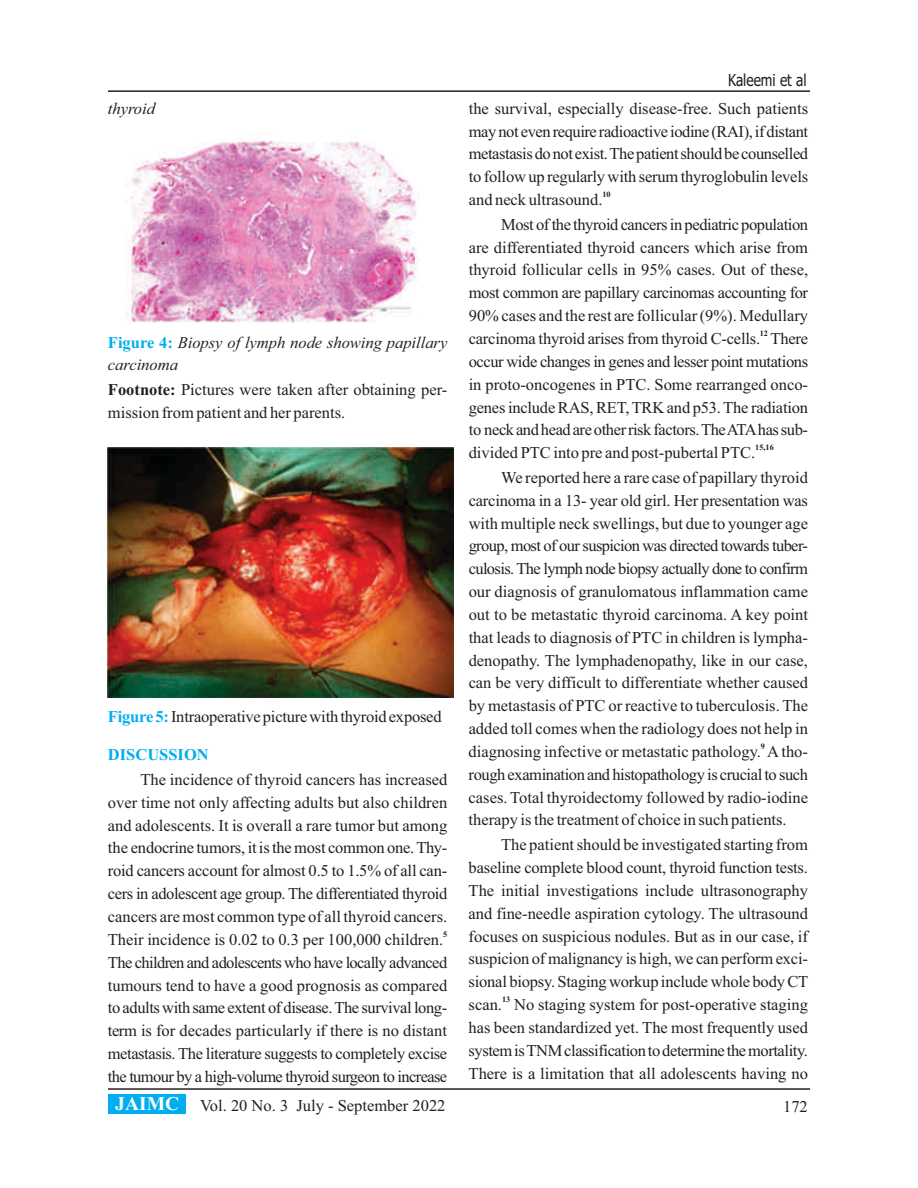
<style>
.page{position:relative;width:918px;height:1188px;background:#fff}
.page>*{position:absolute;margin:0;border:0;box-sizing:border-box;transform-origin:0 0}
.t1{font:16.5px/22.8px "Times New Roman";color:#231f20;text-align:justify}
.t2{font:16.5px/22.8px "Times New Roman";letter-spacing:-.025em;color:#231f20}
.t3{font:italic 16.5px/22.8px "Times New Roman";color:#231f20}
.t4{font:16.5px "Tahoma";color:#231f20;scale:.84 1}
.t5{font:700 16.5px "Times New Roman";color:#00aeef}
.t6{font:700 8.25px "Times New Roman";color:#231f20}
.s1{font-weight:700;font-style:normal;color:#00aeef}
.s2{font-weight:700}
.s3{font-weight:700;color:#00aeef}
.s4{font-weight:700;font-size:19.5px;color:#fff}
</style>
<div class="page">
<hr style="left:108px;top:1088px;width:702px;height:2px;background:#231f20">
<div style="left:108px;top:1094px;width:77px;height:20px;background:#00aeef"></div>
<hr style="left:108px;top:90px;width:702px;height:2px;background:#231f20">
<img style="left:125px;top:140px;width:294px;height:183px">
<img style="left:108px;top:448px;width:346px;height:249px">
<p class="t3" style="left:108px;top:98px;width:49px">thyroid</p>
<p class="t3" style="left:108px;top:332px;width:341px"><span class="s1">Figure 4:</span> Biopsy of lymph node showing papillary carcinoma</p>
<p class="t1" style="left:108px;top:380px;width:341px"><span class="s2">Footnote:</span> Pictures were taken after obtaining per&shy;mission from patient and her parents.</p>
<p class="t1" style="left:108px;top:707px;width:335px"><span class="s3">Figure5:</span>Intraoperativepicturewith thyroidexposed</p>
<p class="t5" style="left:108px;top:749px;width:102px">DISCUSSION</p>
<p class="t1" style="left:108px;top:770px;width:341px;text-indent:32px">The incidence of thyroid cancers has increased over time not only affecting adults but also children and adolescents. It is overall a rare tumor but among the endocrine tumors, it isthemost common one.Thy&shy;roid cancers account for almost 0.5 to 1.5% of all can&shy;cers in adolescent age group. The differentiated thyroid cancers are most common type of all thyroid cancers.</p>
<p class="t6" style="left:443px;top:931px;width:6px">5</p>
<p class="t2" style="left:108px;top:930px;width:341px">Their incidence is 0.02 to 0.3 per 100,000 children.<br>The children and adolescents who have locally advanced tumours tend to have a good prognosis as compared to adults with same extent of disease.The survival long&shy;term is for decades particularly if there is no distant metastasis. The literature suggests to completely excise the tumour by a high-volume thyroid surgeon to increase</p>
<p class="t4" style="left:728px;top:73px;width:95px">Kaleemi et al</p>
<p class="t1" style="left:469px;top:98px;width:341px">the survival, especially disease-free. Such patients maynot evenrequire radioactive iodine (RAI),ifdistant metastasisdonot exist.Thepatientshouldbe counselled to follow up regularly with serum thyroglobulin levels</p>
<p class="t6" style="left:602px;top:191px;width:10px">10</p>
<p class="t2" style="left:501px;top:189px;width:308px;line-height:24.6px;text-indent:-32px">and neck ultrasound.<br>Most ofthe thyroid cancers in pediatric population</p>
<p class="t1" style="left:469px;top:237px;width:341px">are differentiated thyroid cancers which arise from thyroid follicular cells in 95% cases. Out of these, most common are papillary carcinomas accounting for 90% cases and the rest are follicular (9%). Medullary</p>
<p class="t6" style="left:760px;top:330px;width:10px">12</p>
<p class="t1" style="left:469px;top:329px;width:341px">carcinoma thyroid arises from thyroid C-cells. There occur wide changes in genes and lesser point mutations in proto-oncogenes in PTC. Some rearranged onco&shy;genes include RAS, RET,TRK and p53.The radiation to neckandheadareotherriskfactors.TheATAhassub-</p>
<p class="t6" style="left:755px;top:444px;width:20px">15,16</p>
<p class="t1" style="left:501px;top:442px;width:308px;line-height:24.6px;text-indent:-32px">divided PTC into pre and post-pubertal PTC.<br>We reported here a rare case of papillary thyroid</p>
<p class="t1" style="left:469px;top:490px;width:341px">carcinoma in a 13- year old girl. Her presentation was with multiple neck swellings, but due to younger age group, most of our suspicion was directed towards tuber&shy;culosis. The lymph node biopsy actually done to confirm our diagnosis of granulomatous inflammation came out to be metastatic thyroid carcinoma. A key point that leads to diagnosis of PTC in children is lympha&shy;denopathy. The lymphadenopathy, like in our case, can be very difficult to differentiate whether caused by metastasis of PTC or reactive to tuberculosis. The added toll comes when the radiology does not help in</p>
<p class="t6" style="left:761px;top:743px;width:6px">9</p>
<p class="t1" style="left:469px;top:742px;width:341px">diagnosing infective or metastatic pathology. Atho&shy;rough examination and histopathology is crucialto such cases. Total thyroidectomy followed by radio-iodine therapy is the treatment of choice in such patients.</p>
<p class="t1" style="left:469px;top:835px;width:341px;text-indent:32px">The patient should be investigated starting from baseline complete blood count, thyroid function tests.<br>The initial investigations include ultrasonography and fine-needle aspiration cytology. The ultrasound focuses on suspicious nodules. But as in our case, if suspicion of malignancy is high, we can perform exci&shy;sional biopsy. Staging workup include whole body CT</p>
<p class="t6" style="left:502px;top:996px;width:10px">13</p>
<p class="t1" style="left:469px;top:995px;width:341px">scan. No staging system for post-operative staging has been standardized yet. The most frequently used systemisTNMclassificationtodetermine themortality.<br>There is a limitation that all adolescents having no</p>
<p class="t1" style="left:115px;top:1095px;width:332px"><span class="s4">JAIMC</span> Vol. 20 No. 3 July - September 2022</p>
<p class="t1" style="left:783px;top:1097px;width:26px">172</p>
</div>
